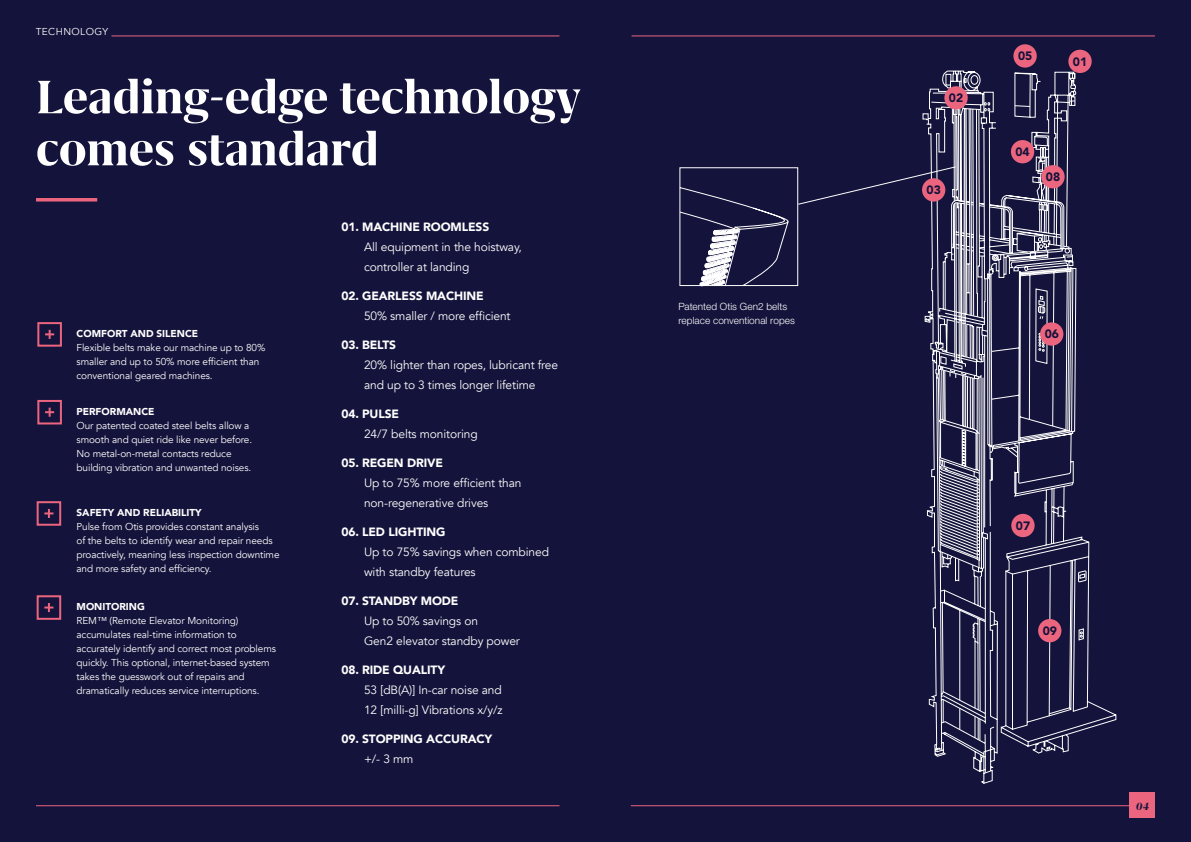
<style>
.page{position:relative;width:1191px;height:842px;background:#14133b}
.page>*{position:absolute;margin:0;border:0;box-sizing:border-box;transform-origin:0 0}
.t1{font:700 54px/52px "Grifo M";color:#fff}
.t2{font:900 12.1px "Avenir";color:#14133b}
.t3{font:12px/20px "Avenir";letter-spacing:-.01em;color:#fff}
.t4{font:900 12px "Avenir";letter-spacing:-.01em;color:#fff}
.t5{font:italic 700 12px "Grifo M";color:#14133b}
.t6{font:10px/14px "Avenir";letter-spacing:-.01em;color:#fff}
.t7{font:900 10px "Avenir";color:#fff}
.t8{font:300 10px/14px "Helvetica Neue LT Std";letter-spacing:.005em;color:#fff}
.t9{font:10px "Avenir";letter-spacing:.04em;color:#fff}
</style>
<div class="page">
<hr style="left:111px;top:36px;width:448px;height:1px;background:#ec657e">
<svg style="left:45px;top:330px;width:9px;height:9px"></svg>
<div style="left:37px;top:322px;width:25px;height:25px;border:2px solid #ec657e"></div>
<svg style="left:45px;top:408px;width:9px;height:9px"></svg>
<div style="left:37px;top:400px;width:25px;height:24px;border:2px solid #ec657e"></div>
<svg style="left:44px;top:509px;width:9px;height:9px"></svg>
<div style="left:37px;top:501px;width:24px;height:25px;border:2px solid #ec657e"></div>
<svg style="left:44px;top:603px;width:9px;height:9px"></svg>
<div style="left:37px;top:595px;width:24px;height:25px;border:2px solid #ec657e"></div>
<svg style="left:36px;top:198px;width:61px;height:4px"></svg>
<div style="left:1130px;top:792px;width:25px;height:25px;background:#ec657e"></div>
<hr style="left:631px;top:36px;width:524px;height:1px;background:#ec657e">
<hr style="left:631px;top:805px;width:501px;height:1px;background:#ec657e">
<svg style="left:1076px;top:72px;width:40px;height:661px"></svg>
<svg style="left:929px;top:70px;width:147px;height:663px"></svg>
<svg style="left:679px;top:100px;width:396px;height:684px"></svg>
<svg style="left:679px;top:211px;width:60px;height:75px"></svg>
<div style="left:1068px;top:50px;width:23px;height:23px;background:#ec657e;border-radius:50%"></div>
<div style="left:1013px;top:44px;width:23px;height:24px;background:#ec657e;border-radius:50%"></div>
<div style="left:1011px;top:140px;width:23px;height:23px;background:#ec657e;border-radius:50%"></div>
<div style="left:1041px;top:165px;width:23px;height:23px;background:#ec657e;border-radius:50%"></div>
<div style="left:944px;top:86px;width:23px;height:24px;background:#ec657e;border-radius:50%"></div>
<div style="left:922px;top:178px;width:23px;height:24px;background:#ec657e;border-radius:50%"></div>
<div style="left:1040px;top:322px;width:23px;height:24px;background:#ec657e;border-radius:50%"></div>
<div style="left:1011px;top:514px;width:23px;height:23px;background:#ec657e;border-radius:50%"></div>
<div style="left:1038px;top:619px;width:23px;height:23px;background:#ec657e;border-radius:50%"></div>
<hr style="left:36px;top:805px;width:523px;height:1px;background:#ec657e">
<p class="t9" style="left:36px;top:26px;width:74px">TECHNOLOGY</p>
<h1 class="t1" style="left:36px;top:71px;width:546px">Leading-edge technology comes standard</h1>
<p class="t7" style="left:77px;top:325px;width:9px">COM</p>
<p class="t7" style="left:101px;top:325px;width:99px">FORT AND SILENCE</p>
<p class="t6" style="left:77px;top:340px;width:190px">Flexible belts make our machine up to 80% smaller and up to 50% more efficient than conventional geared machines.</p>
<p class="t7" style="left:77px;top:403px;width:34px">PERFORMA</p>
<p class="t7" style="left:133px;top:403px;width:23px">NCE</p>
<p class="t6" style="left:77px;top:419px;width:177px">Our patented coated steel belts allow a smooth and quiet ride like never before.<br>No metal-on-metal contacts reduce building vibration and unwanted noises.</p>
<p class="t7" style="left:77px;top:504px;width:127px">SAFETY AND RELIABILITY</p>
<p class="t6" style="left:77px;top:520px;width:205px">Pulse from Otis provides constant analysis<br>of the belts to identify wear and repair needs proactively, meaning less inspection downtime and more safety and efficiency.</p>
<p class="t7" style="left:77px;top:598px;width:68px">MONITORING</p>
<p class="t6" style="left:77px;top:614px;width:201px">REM™ (Remote Elevator Monitoring) accumulates real-time information to accurately identify and correct most problems quickly. This optional, internet-based system takes the guesswork out of repairs and dramatically reduces service interruptions.</p>
<p class="t4" style="left:341px;top:217px;width:93px">01. MACHINE ROOM</p>
<p class="t4" style="left:462px;top:217px;width:29px">LESS</p>
<p class="t3" style="left:364px;top:237px;width:159px">All equipment in the hoistway, controller at landing</p>
<p class="t4" style="left:341px;top:286px;width:144px">02. GEARLESS MACHINE</p>
<p class="t3" style="left:364px;top:306px;width:148px">50% smaller / more efficient</p>
<p class="t4" style="left:341px;top:335px;width:56px">03. BELTS</p>
<p class="t3" style="left:364px;top:355px;width:195px">20% lighter than ropes, lubricant free and up to 3 times longer lifetime</p>
<p class="t4" style="left:341px;top:404px;width:59px">04. PULSE</p>
<p class="t3" style="left:364px;top:424px;width:115px">24/7 belts monitoring</p>
<p class="t4" style="left:341px;top:453px;width:103px">05. REGEN DRIVE</p>
<p class="t3" style="left:364px;top:473px;width:159px">Up to 75% more efficient than non-regenerative drives</p>
<p class="t4" style="left:341px;top:522px;width:30px">06. LED</p>
<p class="t4" style="left:388px;top:522px;width:57px">LIGHTING</p>
<p class="t3" style="left:364px;top:542px;width:186px">Up to 75% savings when combined with standby features</p>
<p class="t4" style="left:341px;top:591px;width:119px">07. STANDBY MODE</p>
<p class="t3" style="left:364px;top:611px;width:157px">Up to 50% savings on<br>Gen2 elevator standby power</p>
<p class="t4" style="left:341px;top:660px;width:105px">08. RIDE QUALITY</p>
<p class="t3" style="left:364px;top:680px;width:140px">53 [dB(A)] In-car noise and<br>12 [milli-g] Vibrations x/y/z</p>
<p class="t4" style="left:341px;top:729px;width:44px">09. STOPP</p>
<p class="t4" style="left:400px;top:729px;width:93px">ING ACCURACY</p>
<p class="t3" style="left:364px;top:749px;width:51px">+/- 3 mm</p>
<p class="t8" style="left:678px;top:299px;width:118px">Patented Otis Gen2 belts replace conventional ropes</p>
<p class="t2" style="left:949px;top:88px;width:16px">02</p>
<p class="t2" style="left:926px;top:180px;width:16px">03</p>
<p class="t2" style="left:1018px;top:46px;width:16px">05</p>
<p class="t2" style="left:1073px;top:51px;width:16px">01</p>
<p class="t2" style="left:1015px;top:141px;width:16px">04</p>
<p class="t2" style="left:1046px;top:167px;width:16px">08</p>
<p class="t2" style="left:1044px;top:324px;width:16px">06</p>
<p class="t2" style="left:1016px;top:515px;width:16px">07</p>
<p class="t2" style="left:1042px;top:620px;width:16px">09</p>
<p class="t5" style="left:1135px;top:800px;width:15px">04</p>
</div>
